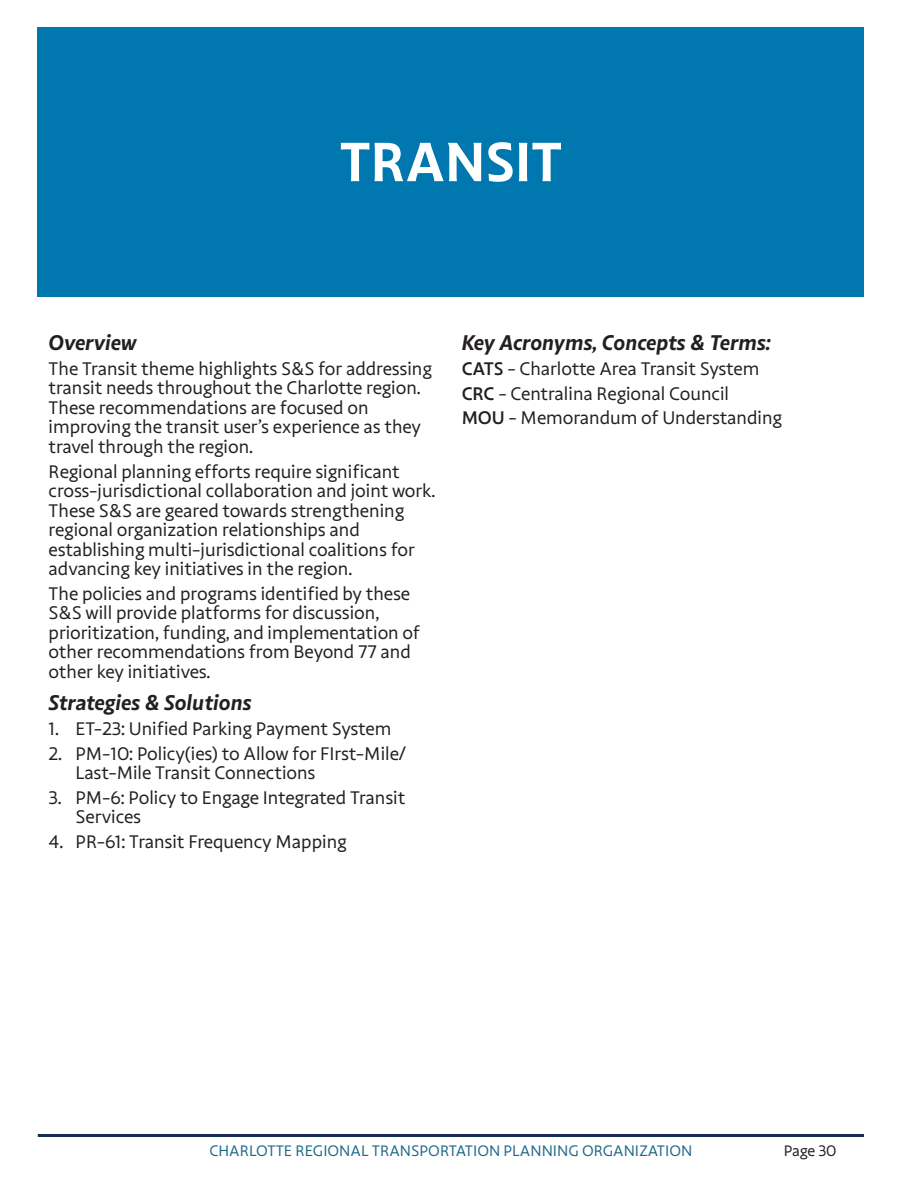
<style>
.page{position:relative;width:918px;height:1188px;background:#fff}
.page>*{position:absolute;margin:0;border:0;box-sizing:border-box;transform-origin:0 0}
.Page_Heading{font:700 54px "Highgate";color:#fff}
.Heading_2{font:italic 700 21px "Highgate";color:#231f20}
.Header_2{font:italic 700 21px "Highgate";letter-spacing:-.005em;color:#231f20}
.Body_Text{font:18px/19.5px "Highgate";color:#231f20}
.t1{font:15px "Highgate";color:#1e6888}
.t2{font:15px "Highgate";letter-spacing:-.01em;color:#231f20}
.s1{font-weight:600}
</style>
<div class="page">
<hr style="left:38px;top:1134px;width:826px;height:3px;background:#162e55">
<div style="left:38px;top:27px;width:826px;height:270px;background:#0078af"></div>
<p class="Page_Heading" style="left:340px;top:128px;width:224px">TRANSIT</p>
<p class="Heading_2" style="left:49px;top:329px;width:90px">Overview</p>
<p class="Body_Text" style="left:49px;top:358px;width:385px">The Transit theme highlights S&amp;S for addressing transit needs throughout the Charlotte region.<br>These recommendations are focused on improving the transit user’s experience as they travel through the region.</p>
<p class="Body_Text" style="left:49px;top:461px;width:388px">Regional planning efforts require significant cross-jurisdictional collaboration and joint work.<br>These S&amp;S are geared towards strengthening regional organization relationships and establishing multi-jurisdictional coalitions for advancing key initiatives in the region.</p>
<p class="Body_Text" style="left:49px;top:584px;width:373px">The policies and programs identified by these S&amp;S will provide platforms for discussion, prioritization, funding, and implementation of other recommendations from Beyond 77 and other key initiatives.</p>
<p class="Heading_2" style="left:49px;top:689px;width:205px">Strategies &amp; Solutions</p>
<p class="Body_Text" style="left:49px;top:718px;width:344px">1. ET-23: Unified Parking Payment System</p>
<p class="Body_Text" style="left:76px;top:743px;width:332px;text-indent:-27px">2. PM-10: Policy(ies) to Allow for FIrst-Mile/<br>Last-Mile Transit Connections</p>
<p class="Body_Text" style="left:76px;top:788px;width:331px;text-indent:-27px">3. PM-6: Policy to Engage Integrated Transit<br>Services</p>
<p class="Body_Text" style="left:49px;top:832px;width:300px">4. PR-61: Transit Frequency Mapping</p>
<p class="Header_2" style="left:462px;top:329px;width:311px">Key Acronyms, Concepts &amp; Terms:</p>
<p class="Body_Text" style="left:462px;top:358px;width:299px"><span class="s1">CATS</span> - Charlotte Area Transit System</p>
<p class="Body_Text" style="left:462px;top:383px;width:269px"><span class="s1">CRC</span> - Centralina Regional Council</p>
<p class="Body_Text" style="left:462px;top:408px;width:322px"><span class="s1">MOU</span> - Memorandum of Understanding</p>
<p class="t1" style="left:209px;top:1141px;width:484px">CHARLOTTE REGIONAL TRANSPORTATION PLANNING ORGANIZATION</p>
<p class="t2" style="left:784px;top:1141px;width:54px">Page 30</p>
</div>
